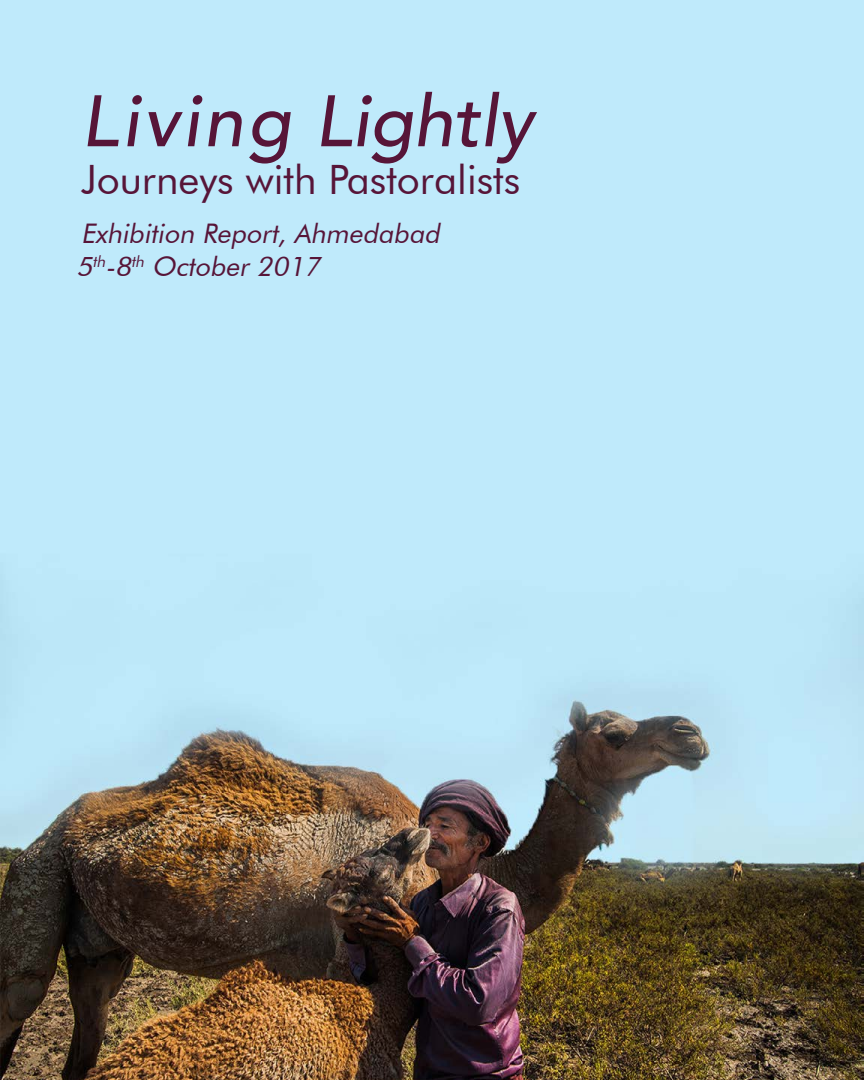
<style>
.page{position:relative;width:864px;height:1080px;background:#fff}
.page>*{position:absolute;margin:0;border:0;box-sizing:border-box;transform-origin:0 0}
.t1{font:italic 500 72px "Avenir";color:#571538}
.t2{font:40.5px "Futura BT";color:#571538}
.t3{font:italic 27px/32.5px "Futura BT";color:#571538}
</style>
<div class="page">
<div style="left:0;top:0;width:864px;height:400px;background:#bfeafb"></div>
<img style="left:0;top:400px;width:864px;height:680px">
<h1 class="t1" style="left:81px;top:78px;width:454px">Living Lightly</h1>
<h2 class="t2" style="left:81px;top:155px;width:441px">Journeys with Pastoralists</h2>
<p class="t3" style="left:77px;top:217px;width:370px">Exhibition Report, Ahmedabad<br>5<sup>th</sup>-8<sup>th</sup> October 2017</p>
</div>
